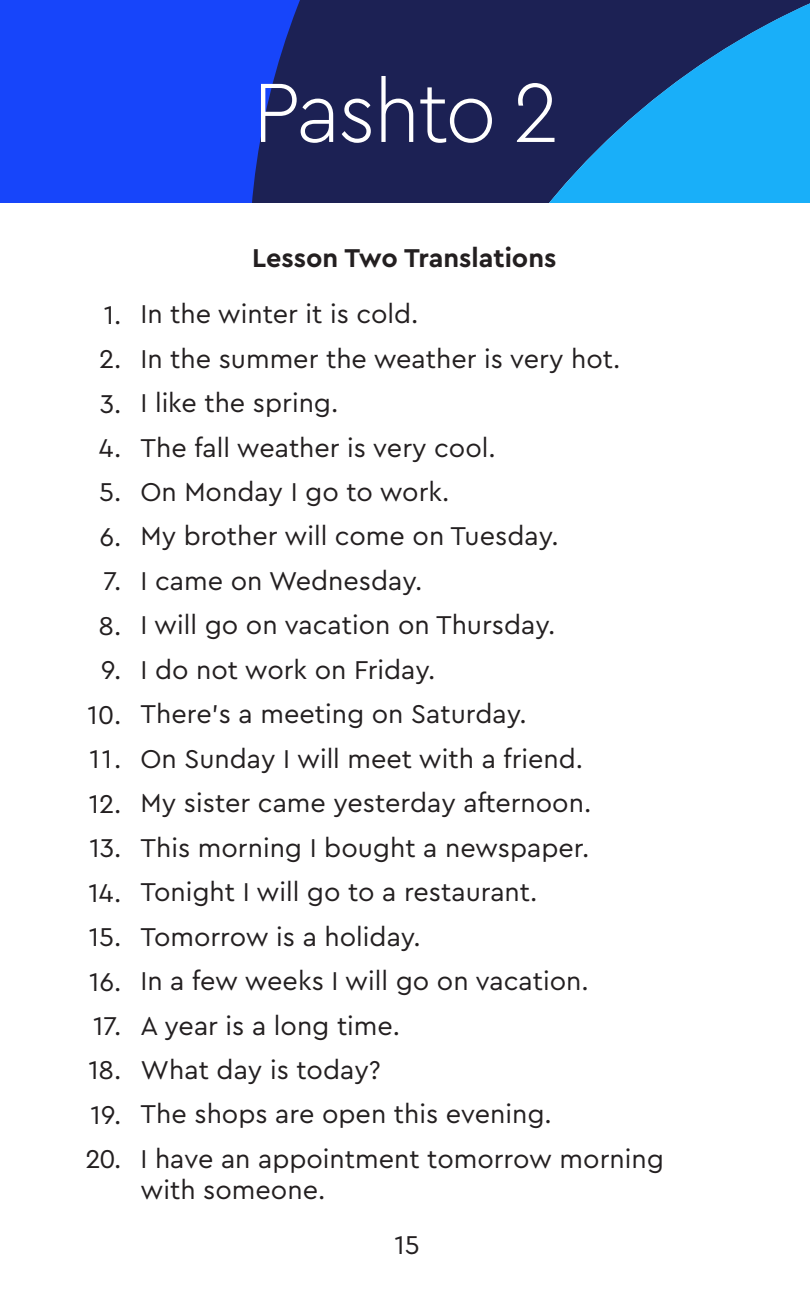
<style>
.page{position:relative;width:810px;height:1296px;background:#fff}
.page>*{position:absolute;margin:0;border:0;box-sizing:border-box;transform-origin:0 0}
.t1{font:300 87.98px "Cera PRO";letter-spacing:-.03em;color:#fff;scale:.96 1}
.t2{font:27px/44.6px "Cera PRO";color:#231f20;text-align:right}
.t3{font:700 27px "Cera PRO";color:#231f20}
</style>
<div class="page">
<div style="left:0;top:0;width:207px;height:202px;background:#1745fa"></div>
<svg style="left:207px;top:0;width:84px;height:202px;background:#183cd3"></svg>
<svg style="left:291px;top:0;width:493px;height:202px;background:#1b447d"></svg>
<div style="left:784px;top:0;width:26px;height:202px;background:#19aff9"></div>
<h1 class="t1" style="left:253px;top:54px;width:321px">Pashto 2</h1>
<p class="t3" style="left:252px;top:240px;width:306px">Lesson Two Translations</p>
<p class="t2" style="left:85px;top:291px;width:38px">1.<br>2.<br>3.<br>4.<br>5.<br>6.<br>7.<br>8.<br>9.<br>10.<br>11.<br>12.<br>13.<br>14.<br>15.<br>16.<br>17.<br>18.<br>19.<br>20.</p>
<p class="t2" style="left:140px;top:291px;width:280px">In the winter it is cold.</p>
<p class="t2" style="left:140px;top:335px;width:482px">In the summer the weather is very hot.</p>
<p class="t2" style="left:140px;top:380px;width:199px">I like the spring.</p>
<p class="t2" style="left:140px;top:424px;width:357px">The fall weather is very cool.</p>
<p class="t2" style="left:140px;top:469px;width:310px">On Monday I go to work.</p>
<p class="t2" style="left:140px;top:513px;width:420px">My brother will come on Tuesday.</p>
<p class="t2" style="left:140px;top:557px;width:283px">I came on Wednesday.</p>
<p class="t2" style="left:140px;top:602px;width:416px">I will go on vacation on Thursday.</p>
<p class="t2" style="left:140px;top:646px;width:296px">I do not work on Friday.</p>
<p class="t2" style="left:140px;top:691px;width:388px">There’s a meeting on Saturday.</p>
<p class="t2" style="left:140px;top:735px;width:444px">On Sunday I will meet with a friend.</p>
<p class="t2" style="left:140px;top:780px;width:452px">My sister came yesterday afternoon.</p>
<p class="t2" style="left:140px;top:824px;width:450px">This morning I bought a newspaper.</p>
<p class="t2" style="left:140px;top:869px;width:399px">Tonight I will go to a restaurant.</p>
<p class="t2" style="left:140px;top:913px;width:282px">Tomorrow is a holiday.</p>
<p class="t2" style="left:140px;top:958px;width:450px">In a few weeks I will go on vacation.</p>
<p class="t2" style="left:140px;top:1002px;width:261px">A year is a long time.</p>
<p class="t2" style="left:140px;top:1046px;width:242px">What day is today?</p>
<p class="t2" style="left:140px;top:1091px;width:413px">The shops are open this evening.</p>
<p class="t2" style="left:140px;top:1142px;width:525px;line-height:31.5px;text-align:left">I have an appointment tomorrow morning with someone.</p>
<p class="t2" style="left:395px;top:1221px;width:27px">15</p>
</div>
